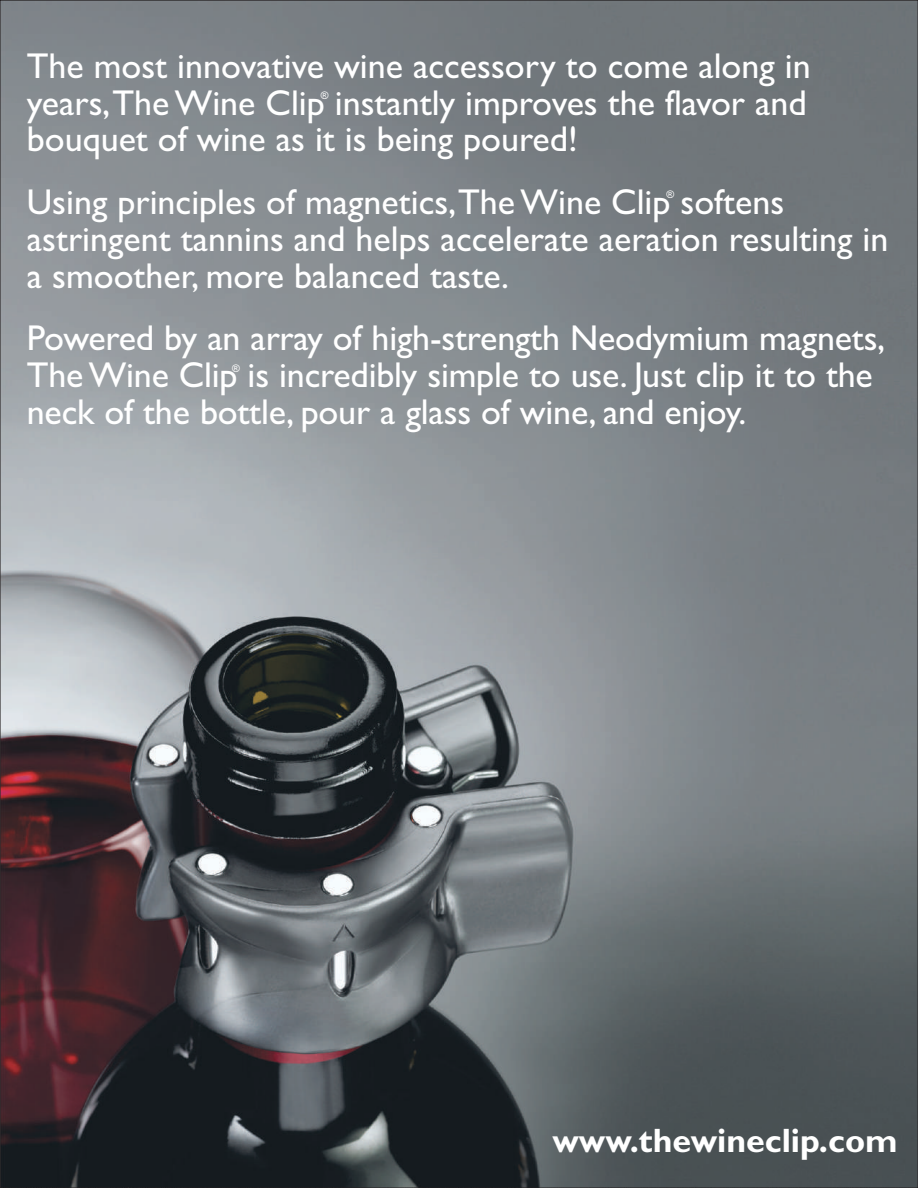
<style>
.page{position:relative;width:918px;height:1188px;background:#fff}
.page>*{position:absolute;margin:0;border:0;box-sizing:border-box;transform-origin:0 0}
.t1{font:36px/36.8px "Gill Sans";color:#fff}
.t2{font:700 33.9px "Gill Sans";color:#fff}
.t3{font:10.5px "Arial";color:#fff}
</style>
<div class="page">
<img style="left:2px;top:2px;width:914px;height:1184px">
<p class="t1" style="left:27px;top:51px;width:785px;text-align:justify">The most innovative wine accessory to come along in years,The Wine Clip instantly improves the flavor and bouquet of wine as it is being poured!</p>
<p class="t3" style="left:321px;top:91px;width:9px">®</p>
<p class="t1" style="left:27px;top:187px;width:863px">Using principles of magnetics,The Wine Clip softens astringent tannins and helps accelerate aeration resulting in a smoother, more balanced taste.</p>
<p class="t3" style="left:667px;top:190px;width:9px">®</p>
<p class="t1" style="left:27px;top:323px;width:860px">Powered by an array of high-strength Neodymium magnets,<br>The Wine Clip is incredibly simple to use. Just clip it to the neck of the bottle, pour a glass of wine, and enjoy.</p>
<p class="t3" style="left:232px;top:364px;width:9px">®</p>
<p class="t2" style="left:552px;top:1129px;width:347px">www.thewineclip.com</p>
</div>
